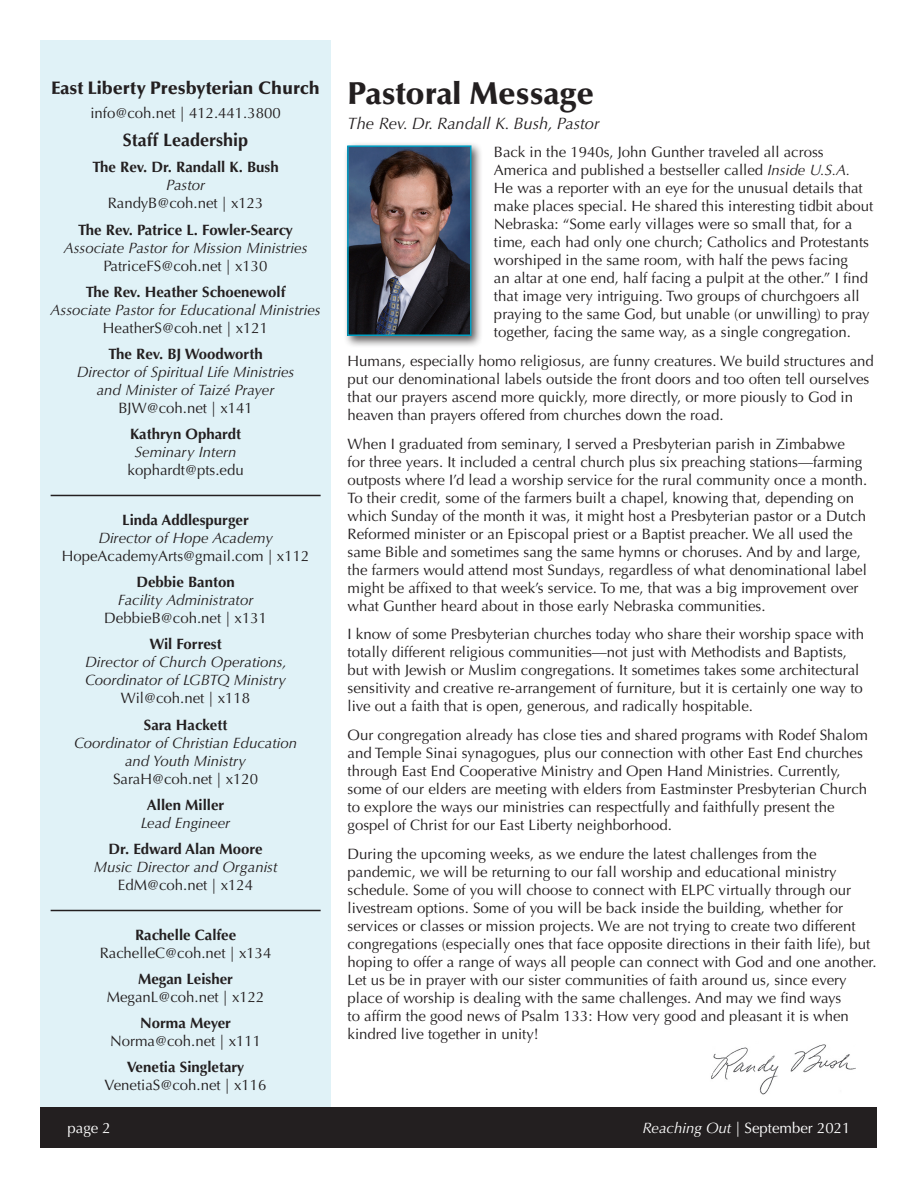
<style>
.page{position:relative;width:918px;height:1188px;background:#fff}
.page>*{position:absolute;margin:0;border:0;box-sizing:border-box;transform-origin:0 0}
.t1{font:900 31.5px "Optima LT Std";color:#231f20}
.t2{font:900 18px "Optima LT Std";color:#231f20}
.t3{font:700 18px "Optima LT Std";color:#231f20}
.t4{font:italic 16.5px "Optima LT Std";color:#231f20}
.t5{font:15px/18px "Optima LT Std";color:#231f20}
.t6{font:italic 15px/18px "Optima LT Std";color:#231f20;text-align:center}
.t7{font:700 15px/18px "Optima LT Std";color:#231f20;text-align:center}
.t8{font:15px "Optima LT Std";color:#fff}
.s1{font-weight:400;font-style:italic}
.s2{font-weight:400}
.s3{font-weight:700;font-style:normal}
.s4{font-style:normal}
.s5{font-weight:700}
.s6{font-style:italic}
</style>
<div class="page">
<div style="left:40px;top:40px;width:291px;height:1108px;background:#e0f2f7"></div>
<div style="left:40px;top:1107px;width:838px;height:41px;background:#231f20"></div>
<img style="left:711px;top:1044px;width:145px;height:51px">
<div style="left:343px;top:141px;width:141px;height:207px;background:#231f20;opacity:.75"></div>
<img style="left:350px;top:148px;width:118px;height:185px">
<div style="left:347px;top:145px;width:124px;height:191px;border:2px solid #009fc3"></div>
<hr style="left:51px;top:495px;width:270px;height:1px;background:#231f20">
<hr style="left:51px;top:910px;width:270px;height:1px;background:#231f20">
<p class="t2" style="left:51px;top:78px;width:270px">East Liberty Presbyterian Church</p>
<p class="t5" style="left:90px;top:104px;width:192px">info@coh.net | 412.441.3800</p>
<p class="t3" style="left:123px;top:130px;width:127px">Staff Leadership</p>
<p class="t7" style="left:92px;top:159px;width:188px">The Rev. Dr. Randall K. Bush<br><span class="s1">Pastor<br></span><span class="s2">RandyB@coh.net | x123</span></p>
<p class="t6" style="left:64px;top:221px;width:245px"><span class="s3">The Rev. Patrice L. Fowler-Searcy<br></span>Associate Pastor for Mission Ministries<br><span class="s4">PatriceFS@coh.net | x130</span></p>
<p class="t6" style="left:50px;top:283px;width:272px"><span class="s3">The Rev. Heather Schoenewolf<br></span>Associate Pastor for Educational Ministries<br><span class="s4">HeatherS@coh.net | x121</span></p>
<p class="t6" style="left:77px;top:345px;width:219px"><span class="s3">The Rev. BJ Woodworth<br></span>Director of Spiritual Life Ministries and Minister of Taizé Prayer<br><span class="s4">BJW@coh.net | x141</span></p>
<p class="t5" style="left:128px;top:425px;width:118px;text-align:center"><span class="s5">Kathryn Ophardt<br></span><span class="s6">Seminary Intern </span>kophardt@pts.edu</p>
<p class="t5" style="left:62px;top:511px;width:249px;text-align:center"><span class="s5">Linda Addlespurger<br></span><span class="s6">Director of Hope Academy<br></span>HopeAcademyArts@gmail.com | x112</p>
<p class="t6" style="left:104px;top:573px;width:164px"><span class="s3">Debbie Banton<br></span>Facility Administrator<br><span class="s4">DebbieB@coh.net | x131</span></p>
<p class="t6" style="left:85px;top:636px;width:203px"><span class="s3">Wil Forrest<br></span>Director of Church Operations,<br>Coordinator of LGBTQ Ministry<br><span class="s4">Wil@coh.net | x118</span></p>
<p class="t6" style="left:74px;top:716px;width:225px"><span class="s3">Sara Hackett<br></span>Coordinator of Christian Education and Youth Ministry<br><span class="s4">SaraH@coh.net | x120</span></p>
<p class="t6" style="left:141px;top:796px;width:91px"><span class="s3">Allen Miller<br></span>Lead Engineer</p>
<p class="t6" style="left:94px;top:840px;width:185px"><span class="s3">Dr. Edward Alan Moore<br></span>Music Director and Organist<br><span class="s4">EdM@coh.net | x124</span></p>
<p class="t5" style="left:100px;top:926px;width:173px;text-align:center"><span class="s5">Rachelle Calfee<br></span>RachelleC@coh.net | x134</p>
<p class="t5" style="left:107px;top:970px;width:159px;text-align:center"><span class="s5">Megan Leisher<br></span>MeganL@coh.net | x122</p>
<p class="t5" style="left:110px;top:1015px;width:153px;text-align:center"><span class="s5">Norma Meyer<br></span>Norma@coh.net | x111</p>
<p class="t5" style="left:105px;top:1059px;width:164px;text-align:center"><span class="s5">Venetia Singletary<br></span>VenetiaS@coh.net | x116</p>
<p class="t1" style="left:348px;top:75px;width:248px">Pastoral Message</p>
<p class="t4" style="left:348px;top:114px;width:254px">The Rev. Dr. Randall K. Bush, Pastor</p>
<p class="t5" style="left:494px;top:143px;width:381px">Back in the 1940s, John Gunther traveled all across America and published a bestseller called <span class="s6">Inside U.S.A.<br></span>He was a reporter with an eye for the unusual details that make places special. He shared this interesting tidbit about Nebraska: “Some early villages were so small that, for a time, each had only one church; Catholics and Protestants worshiped in the same room, with half the pews facing<br>an altar at one end, half facing a pulpit at the other.” I find that image very intriguing. Two groups of churchgoers all praying to the same God, but unable (or unwilling) to pray together, facing the same way, as a single congregation.</p>
<p class="t5" style="left:348px;top:352px;width:528px">Humans, especially homo religiosus, are funny creatures. We build structures and put our denominational labels outside the front doors and too often tell ourselves that our prayers ascend more quickly, more directly, or more piously to God in heaven than prayers offered from churches down the road.</p>
<p class="t5" style="left:348px;top:435px;width:521px">When I graduated from seminary, I served a Presbyterian parish in Zimbabwe<br>for three years. It included a central church plus six preaching stations—farming outposts where I’d lead a worship service for the rural community once a month.<br>To their credit, some of the farmers built a chapel, knowing that, depending on which Sunday of the month it was, it might host a Presbyterian pastor or a Dutch Reformed minister or an Episcopal priest or a Baptist preacher. We all used the same Bible and sometimes sang the same hymns or choruses. And by and large, the farmers would attend most Sundays, regardless of what denominational label might be affixed to that week’s service. To me, that was a big improvement over what Gunther heard about in those early Nebraska communities.</p>
<p class="t5" style="left:348px;top:626px;width:518px">I know of some Presbyterian churches today who share their worship space with totally different religious communities—not just with Methodists and Baptists, but with Jewish or Muslim congregations. It sometimes takes some architectural sensitivity and creative re-arrangement of furniture, but it is certainly one way to live out a faith that is open, generous, and radically hospitable.</p>
<p class="t5" style="left:348px;top:726px;width:522px">Our congregation already has close ties and shared programs with Rodef Shalom and Temple Sinai synagogues, plus our connection with other East End churches through East End Cooperative Ministry and Open Hand Ministries. Currently, some of our elders are meeting with elders from Eastminster Presbyterian Church to explore the ways our ministries can respectfully and faithfully present the gospel of Christ for our East Liberty neighborhood.</p>
<p class="t5" style="left:348px;top:845px;width:531px">During the upcoming weeks, as we endure the latest challenges from the pandemic, we will be returning to our fall worship and educational ministry schedule. Some of you will choose to connect with ELPC virtually through our livestream options. Some of you will be back inside the building, whether for services or classes or mission projects. We are not trying to create two different congregations (especially ones that face opposite directions in their faith life), but hoping to offer a range of ways all people can connect with God and one another.<br>Let us be in prayer with our sister communities of faith around us, since every place of worship is dealing with the same challenges. And may we find ways<br>to affirm the good news of Psalm 133: How very good and pleasant it is when kindred live together in unity!</p>
<p class="t8" style="left:68px;top:1119px;width:45px">page 2</p>
<p class="t8" style="left:643px;top:1119px;width:209px"><span class="s6">Reaching Out</span> | September 2021</p>
</div>
